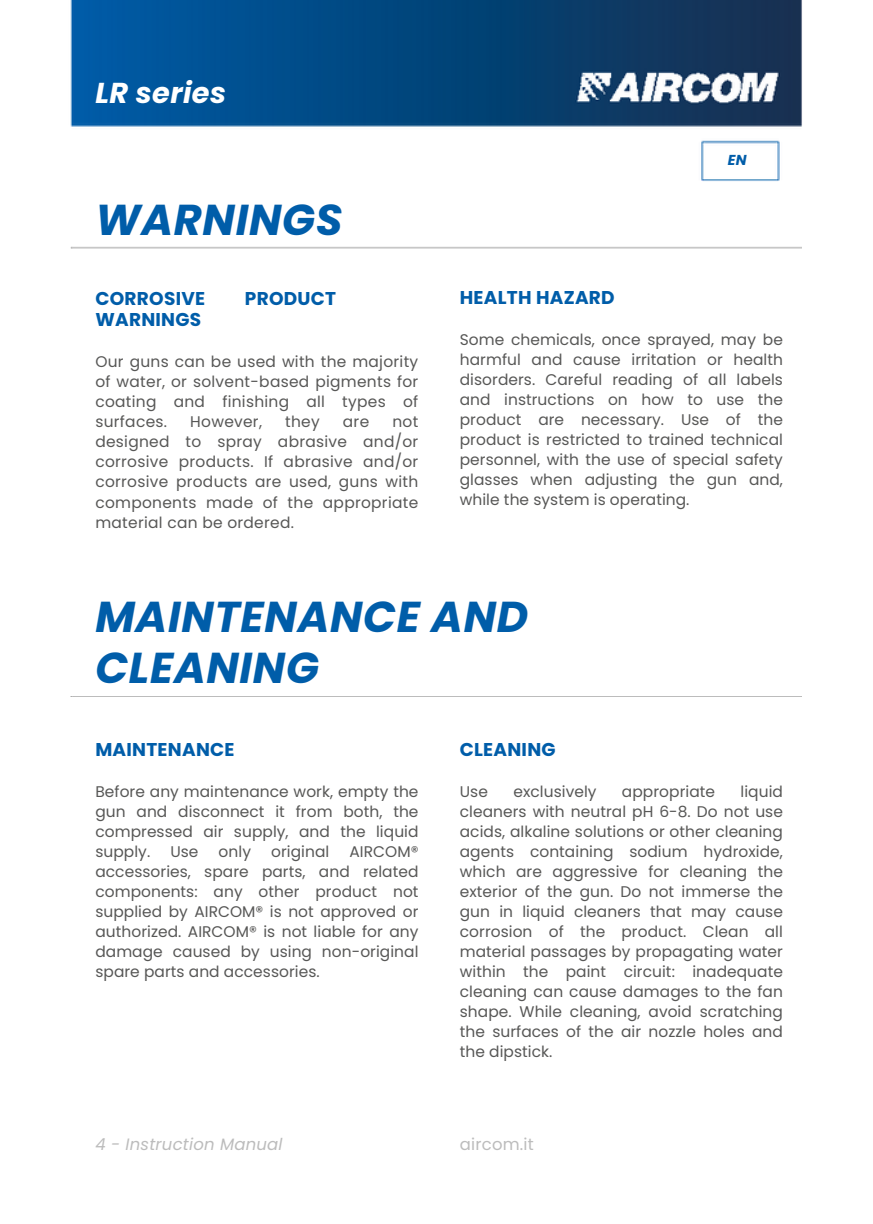
<style>
.page{position:relative;width:873px;height:1224px;background:#fff}
.page>*{position:absolute;margin:0;border:0;box-sizing:border-box;transform-origin:0 0}
.t1{font:italic 700 43.2px/51px "Poppins";letter-spacing:.015em;color:#005da9}
.t2{font:italic 700 28.8px "Poppins";letter-spacing:.015em;color:#fff}
.t3{font:700 18.6px "Poppins";letter-spacing:.015em;color:#005da9}
.t4{font:italic 16.4px "Poppins";letter-spacing:.015em;color:#bcbcbc}
.t5{font:16.4px "Poppins";letter-spacing:.015em;color:#bcbcbc}
.t6{font:15.4px/20px "Poppins";letter-spacing:.005em;color:#575756;text-align:justify}
.t7{font:italic 700 14.4px "Poppins";color:#005da9}
</style>
<div class="page">
<img style="left:70px;top:0;width:732px;height:181px">
<p class="t2" style="left:95px;top:72px;width:132px">LR series</p>
<p class="t1" style="left:95px;top:194px;width:249px">WARNINGS</p>
<p class="t3" style="left:95px;top:285px;width:111px">CORROSIVE</p>
<p class="t3" style="left:245px;top:285px;width:93px">PRODUCT</p>
<p class="t3" style="left:95px;top:307px;width:107px">WARNINGS</p>
<p class="t6" style="left:95px;top:352px;width:324px">Our guns can be used with the majority of water, or solvent-based pigments for coating and finishing all types of surfaces.</p>
<p class="t6" style="left:190px;top:412px;width:73px">However,</p>
<p class="t6" style="left:285px;top:412px;width:36px">they</p>
<p class="t6" style="left:343px;top:412px;width:28px">are</p>
<p class="t6" style="left:95px;top:412px;width:324px;text-indent:297px">not designed to spray abrasive and/or corrosive products. If abrasive and/or corrosive products are used, guns with components made of the appropriate material can be ordered.</p>
<p class="t3" style="left:460px;top:285px;width:156px">HEALTH HAZARD</p>
<p class="t7" style="left:728px;top:150px;width:20px">EN</p>
<p class="t6" style="left:460px;top:330px;width:325px">Some chemicals, once sprayed, may be harmful and cause irritation or health disorders. Careful reading of all labels and instructions on how to use the product are necessary. Use of the product is restricted to trained technical personnel, with the use of special safety glasses when adjusting the gun and, while the system is operating.</p>
<p class="t1" style="left:95px;top:591px;width:434px">MAINTENANCE AND<br>CLEANING</p>
<p class="t3" style="left:95px;top:737px;width:141px">MAINTENANCE</p>
<p class="t6" style="left:95px;top:781px;width:325px">Before any maintenance work, empty the gun and disconnect it from both, the compressed air supply, and the liquid supply.</p>
<p class="t6" style="left:170px;top:841px;width:30px">Use</p>
<p class="t6" style="left:219px;top:841px;width:34px">only</p>
<p class="t6" style="left:271px;top:841px;width:60px">original</p>
<p class="t6" style="left:95px;top:841px;width:325px;text-indent:254px">AIRCOM® accessories, spare parts, and related components: any other product not supplied by AIRCOM® is not approved or authorized. AIRCOM® is not liable for any damage caused by using non-original spare parts and accessories.</p>
<p class="t3" style="left:460px;top:737px;width:97px">CLEANING</p>
<p class="t6" style="left:460px;top:781px;width:325px;text-indent:281px">liquid cleaners with neutral pH 6-8. Do not use acids, alkaline solutions or other cleaning agents containing sodium hydroxide, which are aggressive for cleaning the exterior of the gun. Do not immerse the gun in liquid cleaners that may cause corrosion of the product. Clean all material passages by propagating water within the paint circuit: inadequate cleaning can cause damages to the fan shape. While cleaning, avoid scratching the surfaces of the air nozzle holes and the dipstick.</p>
<p class="t6" style="left:460px;top:781px;width:30px">Use</p>
<p class="t6" style="left:513px;top:781px;width:85px">exclusively</p>
<p class="t6" style="left:622px;top:781px;width:95px">appropriate</p>
<p class="t4" style="left:95px;top:1133px;width:189px">4 - Instruction Manual</p>
<p class="t5" style="left:460px;top:1133px;width:76px">aircom.it</p>
</div>
